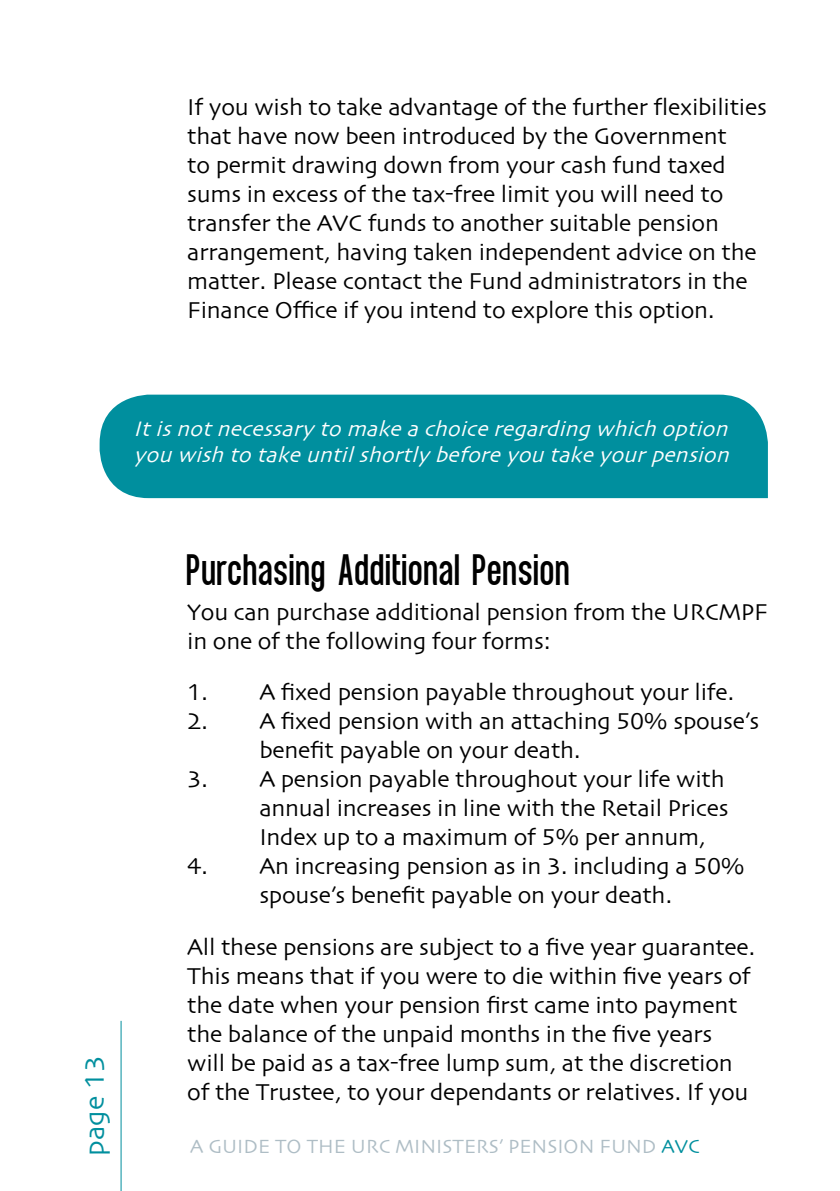
<style>
.page{position:relative;width:840px;height:1191px;background:#fff}
.page>*{position:absolute;margin:0;border:0;box-sizing:border-box;transform-origin:0 0}
.t1{font:48px "Equal Sans Demo";letter-spacing:.01em;color:#000}
.t2{font:28px "Skia";color:#008f9e}
.t3{font:24px/29px "Skia";letter-spacing:-.01em;color:#000}
.t4{font:italic 22px/26px "Skia";color:#fff}
.t5{font:20px "Skia";color:#aebdc5}
.s1{color:#008f9e}
</style>
<div class="page">
<hr style="left:120px;top:1020px;width:1px;height:171px;background:#008f9e">
<div style="left:99px;top:394px;width:669px;height:105px;background:#008f9e"></div>
<p class="t3" style="left:187px;top:95px;width:580px">If you wish to take advantage of the further flexibilities that have now been introduced by the Government<br>to permit drawing down from your cash fund taxed sums in excess of the tax-free limit you will need to transfer the AVC funds to another suitable pension arrangement, having taken independent advice on the matter. Please contact the Fund administrators in the Finance Office if you intend to explore this option.</p>
<p class="t4" style="left:134px;top:417px;width:603px">Itisnotnecessarytomakeachoiceregardingwhichoption youwishtotakeuntilshortlybeforeyoutakeyourpension</p>
<p class="t2" style="left:78px;top:1155px;width:101px;rotate:-90deg">page 13</p>
<h1 class="t1" style="left:187px;top:545px;width:385px">Purchasing Additional Pension</h1>
<p class="t3" style="left:187px;top:599px;width:582px">You can purchase additional pension from the URCMPF in one of the following four forms:</p>
<p class="t3" style="left:187px;top:679px;width:548px">1. A fixed pension payable throughout your life.</p>
<p class="t3" style="left:259px;top:708px;width:501px;text-indent:-72px">2. A fixed pension with an attaching 50% spouse’s benefit payable on your death.</p>
<p class="t3" style="left:259px;top:766px;width:470px;text-indent:-72px">3. A pension payable throughout your life with annual increases in line with the Retail Prices<br>Index up to a maximum of 5% per annum,</p>
<p class="t3" style="left:187px;top:853px;width:559px;text-align:center">4. An increasing pension as in 3. including a 50% spouse’s benefit payable on your death.</p>
<p class="t3" style="left:187px;top:934px;width:569px">All these pensions are subject to a five year guarantee.<br>This means that if you were to die within five years of the date when your pension first came into payment the balance of the unpaid months in the five years will be paid as a tax-free lump sum, at the discretion of the Trustee, to your dependants or relatives. If you</p>
<p class="t5" style="left:190px;top:1134px;width:510px">A GUIDE TO THE URC MINISTERS’ PENSION FUND <span class="s1">AVC</span></p>
</div>
